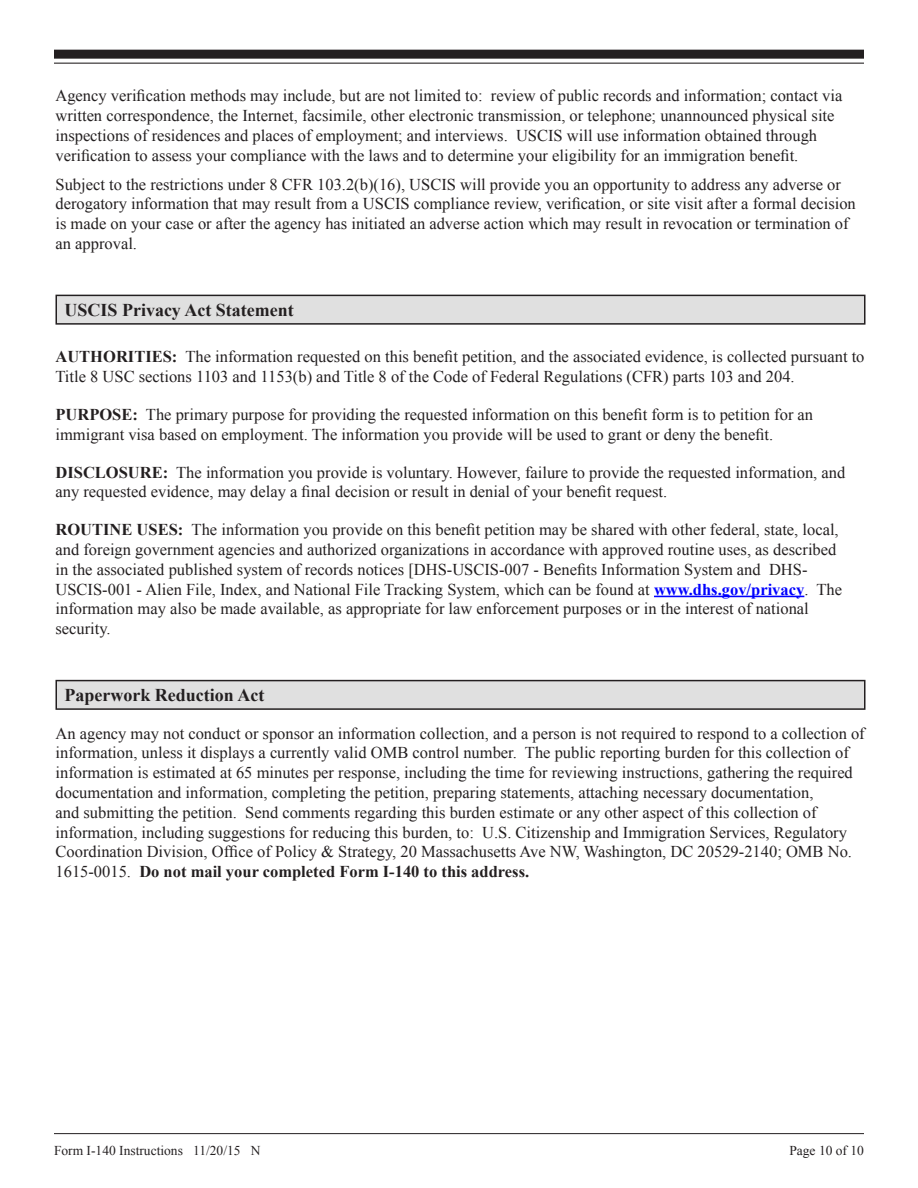
<style>
.page{position:relative;width:918px;height:1188px;background:#fff}
.page>*{position:absolute;margin:0;border:0;box-sizing:border-box;transform-origin:0 0}
.Section_Header_1{font:700 18px "Times New Roman";color:#231f20}
.Body_1{font:16.5px/19.8px "Times New Roman";color:#231f20}
.Body_Extra_Space_1{font:16.5px/19.8px "Times New Roman";color:#231f20}
.t1{font:13.5px "Times New Roman";color:#231f20}
.s1{font-weight:700}
.s2{font-weight:700;color:#00f}
</style>
<div class="page">
<hr style="left:54px;top:1133px;width:810px;height:1px;background:#231f20">
<div style="left:54px;top:50px;width:810px;height:9px;background:#231f20"></div>
<hr style="left:54px;top:63px;width:810px;height:1px;background:#231f20">
<div style="left:56px;top:295px;width:810px;height:30px;background:#3c393a"></div>
<div style="left:57px;top:296px;width:807px;height:27px;background:#e0e0e0"></div>
<hr style="left:654px;top:596px;width:150px;height:1px;background:#00f">
<div style="left:56px;top:680px;width:810px;height:30px;background:#636061"></div>
<div style="left:57px;top:681px;width:807px;height:27px;background:#e0e0e0"></div>
<p class="Body_1" style="left:56px;top:86px;width:788px">Agency verification methods may include, but are not limited to: review of public records and information; contact via written correspondence, the Internet, facsimile, other electronic transmission, or telephone; unannounced physical site inspections of residences and places of employment; and interviews. USCIS will use information obtained through verification to assess your compliance with the laws and to determine your eligibility for an immigration benefit.</p>
<p class="Body_1" style="left:56px;top:174px;width:802px">Subject to the restrictions under 8 CFR 103.2(b)(16), USCIS will provide you an opportunity to address any adverse or derogatory information that may result from a USCIS compliance review, verification, or site visit after a formal decision is made on your case or after the agency has initiated an adverse action which may result in revocation or termination of an approval.</p>
<h1 class="Section_Header_1" style="left:64px;top:297px;width:231px">USCIS Privacy Act Statement</h1>
<p class="Body_Extra_Space_1" style="left:56px;top:347px;width:811px"><span class="s1">AUTHORITIES:</span> The information requested on this benefit petition, and the associated evidence, is collected pursuant to<br>Title 8 USC sections 1103 and 1153(b) and Title 8 of the Code of Federal Regulations (CFR) parts 103 and 204.</p>
<p class="Body_Extra_Space_1" style="left:56px;top:404px;width:759px"><span class="s1">PURPOSE:</span> The primary purpose for providing the requested information on this benefit form is to petition for an immigrant visa based on employment. The information you provide will be used to grant or deny the benefit.</p>
<p class="Body_Extra_Space_1" style="left:56px;top:462px;width:791px"><span class="s1">DISCLOSURE:</span> The information you provide is voluntary. However, failure to provide the requested information, and any requested evidence, may delay a final decision or result in denial of your benefit request.</p>
<p class="Body_Extra_Space_1" style="left:56px;top:520px;width:788px"><span class="s1">ROUTINE USES:</span> The information you provide on this benefit petition may be shared with other federal, state, local, and foreign government agencies and authorized organizations in accordance with approved routine uses, as described in the associated published system of records notices [DHS-USCIS-007 - Benefits Information System and DHS-USCIS-001 - Alien File, Index, and National File Tracking System, which can be found at <span class="s2">www.dhs.gov/privacy</span>. The information may also be made available, as appropriate for law enforcement purposes or in the interest of national security.</p>
<h1 class="Section_Header_1" style="left:64px;top:682px;width:201px">Paperwork Reduction Act</h1>
<p class="Body_1" style="left:56px;top:723px;width:811px">An agency may not conduct or sponsor an information collection, and a person is not required to respond to a collection of information, unless it displays a currently valid OMB control number. The public reporting burden for this collection of information is estimated at 65 minutes per response, including the time for reviewing instructions, gathering the required documentation and information, completing the petition, preparing statements, attaching necessary documentation,<br>and submitting the petition. Send comments regarding this burden estimate or any other aspect of this collection of information, including suggestions for reducing this burden, to: U.S. Citizenship and Immigration Services, Regulatory Coordination Division, Office of Policy &amp; Strategy, 20 Massachusetts Ave NW, Washington, DC 20529-2140; OMB No.<br>1615-0015. <span class="s1">Do not mail your completed Form I-140 to this address.</span></p>
<p class="t1" style="left:54px;top:1141px;width:208px">Form I-140 Instructions 11/20/15 N</p>
<p class="t1" style="left:789px;top:1141px;width:76px">Page 10 of 10</p>
</div>
